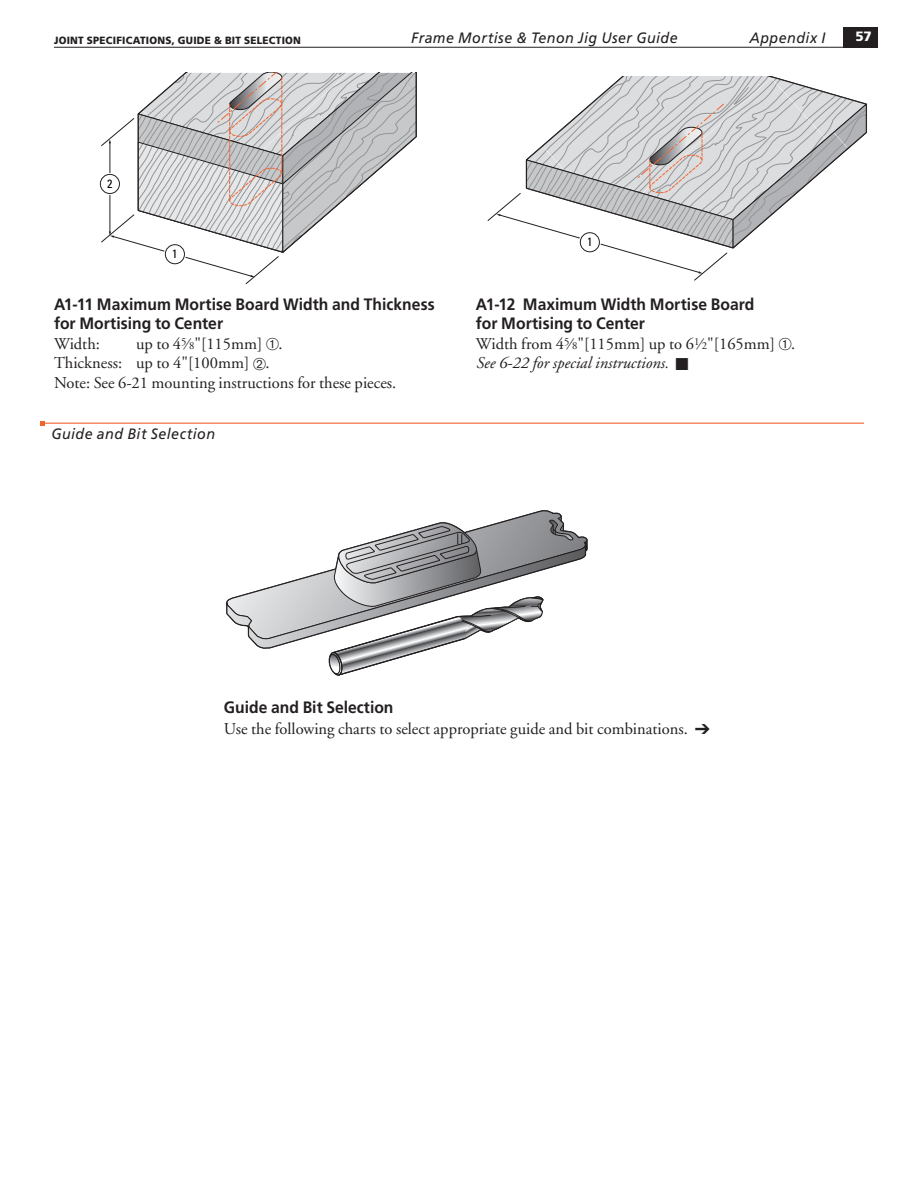
<style>
.page{position:relative;width:918px;height:1188px;background:#fff}
.page>*{position:absolute;margin:0;border:0;box-sizing:border-box;transform-origin:0 0}
.body{font:16.5px "Adobe Garamond";color:#231f20}
.body-2{font:700 16.5px "Frutiger";color:#231f20;scale:.95 1}
.body-3{font:italic 16.5px "Adobe Garamond";color:#231f20}
.Figures{font:700 16.5px "Frutiger";color:#231f20;scale:.95 1}
.Chapt_No__Pg_subhd{font:italic 15px "Frutiger";letter-spacing:.035em;color:#231f20;scale:.95 1}
.t1{font:900 13.5px "Frutiger";color:#fff}
.t2{font:condensed 12px "Univers";color:#000}
.t3{font:900 10.5px "Frutiger";letter-spacing:.025em;color:#231f20;scale:.95 1}
.s1{font-size:10.65px}
</style>
<div class="page">
<hr style="left:54px;top:47px;width:824px;height:1px;background:#231f20">
<div style="left:843px;top:27px;width:35px;height:20px;background:#231f20"></div>
<svg style="left:101px;top:73px;width:316px;height:211px"></svg>
<div style="left:99px;top:173px;width:22px;height:22px;border:3px solid #fff;border-radius:50%"></div>
<div style="left:100px;top:174px;width:19px;height:20px;background:#fff;border-radius:50%"></div>
<div style="left:100px;top:174px;width:20px;height:20px;border:1px solid #231f20;border-radius:50%"></div>
<div style="left:164px;top:243px;width:22px;height:22px;border:3px solid #fff;border-radius:50%"></div>
<div style="left:165px;top:245px;width:19px;height:19px;background:#fff;border-radius:50%"></div>
<div style="left:165px;top:244px;width:20px;height:20px;border:1px solid #231f20;border-radius:50%"></div>
<svg style="left:521px;top:510px;width:67px;height:45px"></svg>
<svg style="left:227px;top:516px;width:359px;height:159px"></svg>
<hr style="left:43px;top:423px;width:821px;height:1px;background:#f2642f">
<svg style="left:40px;top:421px;width:5px;height:4px"></svg>
<svg style="left:591px;top:76px;width:274px;height:27px"></svg>
<svg style="left:488px;top:103px;width:379px;height:177px"></svg>
<div style="left:579px;top:231px;width:22px;height:22px;border:3px solid #fff;border-radius:50%"></div>
<div style="left:580px;top:233px;width:19px;height:19px;background:#fff;border-radius:50%"></div>
<div style="left:580px;top:232px;width:20px;height:20px;border:1px solid #231f20;border-radius:50%"></div>
<p class="t3" style="left:54px;top:34px;width:262px">JOINT SPECIFICATIONS, GUIDE &amp; BIT SELECTION</p>
<p class="Chapt_No__Pg_subhd" style="left:411px;top:29px;width:282px">Frame Mortise &amp; Tenon Jig User Guide</p>
<p class="Chapt_No__Pg_subhd" style="left:749px;top:29px;width:81px">Appendix I</p>
<p class="t1" style="left:855px;top:28px;width:18px">57</p>
<p class="t2" style="left:107px;top:176px;width:7px">2</p>
<p class="t2" style="left:172px;top:246px;width:7px">1</p>
<p class="body-2" style="left:54px;top:294px;width:402px">A1-11 Maximum Mortise Board Width and Thickness</p>
<p class="body-2" style="left:54px;top:314px;width:180px">for Mortising to Center</p>
<p class="body" style="left:54px;top:335px;width:48px">Width:</p>
<p class="body" style="left:136px;top:335px;width:148px">up to 4<sup>5</sup>⁄<span class="s1">8</span>"[115mm] ➀.</p>
<p class="body" style="left:54px;top:354px;width:217px">Thickness: up to 4"[100mm] ➁.</p>
<p class="body" style="left:54px;top:374px;width:344px">Note: See 6-21 mounting instructions for these pieces.</p>
<p class="Chapt_No__Pg_subhd" style="left:51px;top:425px;width:174px">Guide and Bit Selection</p>
<p class="t2" style="left:587px;top:234px;width:7px">1</p>
<p class="body-2" style="left:476px;top:294px;width:295px">A1-12 Maximum Width Mortise Board</p>
<p class="body-2" style="left:476px;top:314px;width:180px">for Mortising to Center</p>
<p class="body" style="left:476px;top:335px;width:321px">Width from 4<sup>5</sup>⁄<span class="s1">8</span>"[115mm] up to 6<sup>1</sup>⁄<span class="s1">2</span>"[165mm] ➀.</p>
<p class="body-3" style="left:476px;top:354px;width:214px">See 6-22 for special instructions. ■</p>
<p class="Figures" style="left:224px;top:697px;width:180px">Guide and Bit Selection</p>
<p class="body" style="left:224px;top:720px;width:488px">Use the following charts to select appropriate guide and bit combinations. ➔</p>
</div>
